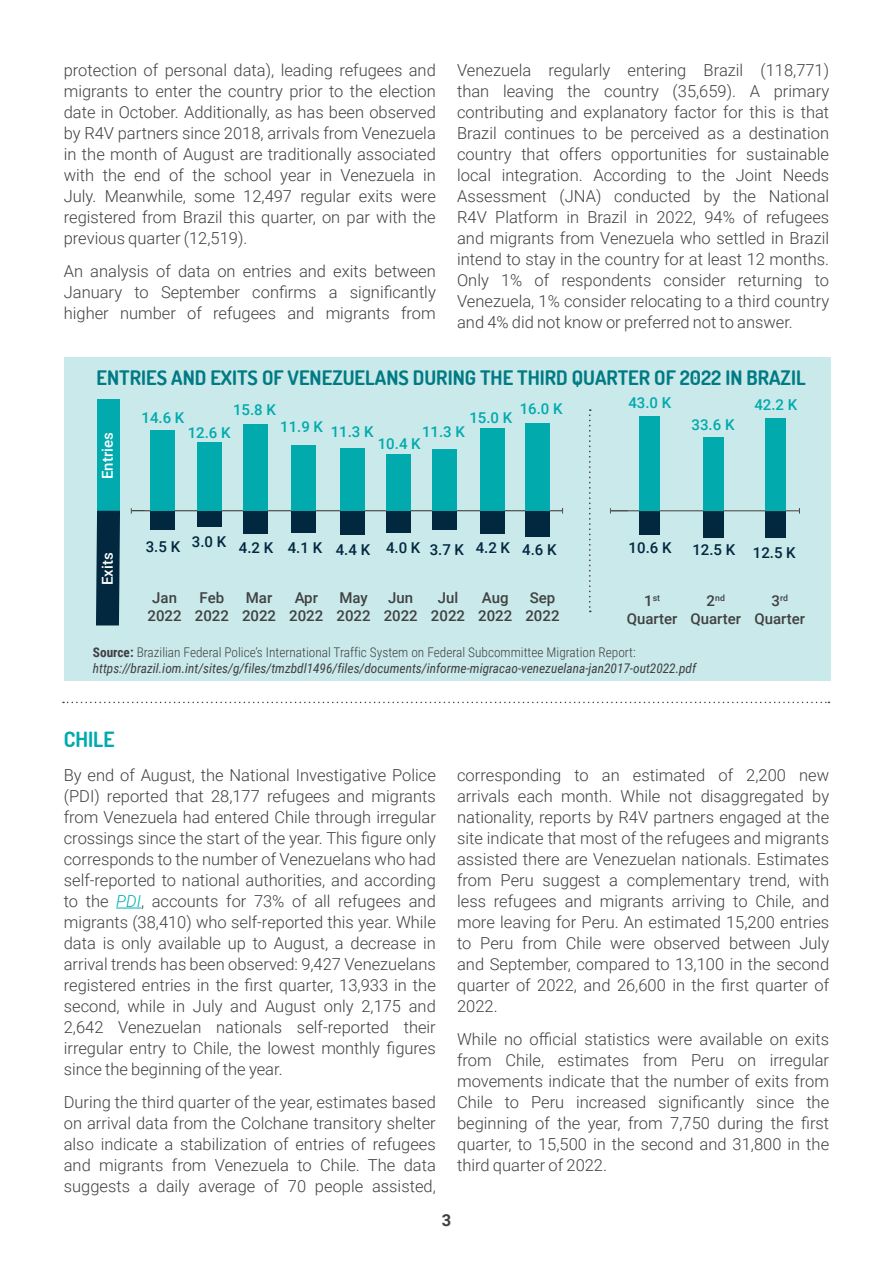
<style>
.page{position:relative;width:893px;height:1263px;background:#fff}
.page>*{position:absolute;margin:0;border:0;box-sizing:border-box;transform-origin:0 0}
.t1{font:700 21px "Dosis";color:#00aaad}
.t2{font:700 19.95px "Dosis";color:#007b83}
.t3{font:300 16.5px/21px "Roboto";color:#414042;text-align:justify}
.t4{font:700 16.5px "Roboto";color:#414042}
.t5{font:500 15px/18px "Roboto";color:#414142;text-align:center}
.t6{font:500 15px "Roboto";color:#00aaad}
.t7{font:500 15px "Roboto";color:#02283f}
.t8{font:500 15px "Roboto";color:#fff}
.t9{font:italic 13.35px/16px "Roboto Condensed";color:#414042}
.t10{font:500 8.7px "Roboto";color:#414142}
.s1{font-size:15px}
.s2{font-weight:700;font-style:normal}
.s3{font-weight:300;font-style:normal}
.s4{font-style:italic;color:#00b0b3}
</style>
<div class="page">
<div style="left:64px;top:357px;width:766px;height:323px;background:#c9e9ea"></div>
<div style="left:97px;top:399px;width:23px;height:113px;background:#00aaad"></div>
<svg style="left:96px;top:511px;width:24px;height:114px;background:#0a3046"></svg>
<div style="left:765px;top:511px;width:21px;height:27px;background:#02283f"></div>
<div style="left:703px;top:510px;width:21px;height:28px;background:#02283f"></div>
<div style="left:639px;top:511px;width:21px;height:23px;background:#02283f"></div>
<svg style="left:589px;top:409px;width:2px;height:203px"></svg>
<hr style="left:131px;top:510px;width:432px;height:1px;background:#424142">
<div style="left:480px;top:511px;width:25px;height:23px;background:#02283f"></div>
<div style="left:525px;top:511px;width:25px;height:25px;background:#02283f"></div>
<div style="left:433px;top:510px;width:24px;height:20px;background:#02283f"></div>
<div style="left:386px;top:511px;width:25px;height:22px;background:#02283f"></div>
<div style="left:340px;top:511px;width:25px;height:24px;background:#02283f"></div>
<div style="left:291px;top:510px;width:24px;height:23px;background:#02283f"></div>
<div style="left:243px;top:511px;width:25px;height:23px;background:#02283f"></div>
<div style="left:197px;top:511px;width:24px;height:16px;background:#02283f"></div>
<div style="left:151px;top:511px;width:24px;height:19px;background:#02283f"></div>
<div style="left:525px;top:423px;width:25px;height:88px;background:#00aaad"></div>
<div style="left:480px;top:429px;width:25px;height:82px;background:#00aaad"></div>
<div style="left:433px;top:449px;width:24px;height:62px;background:#00aaad"></div>
<div style="left:386px;top:454px;width:25px;height:57px;background:#00aaad"></div>
<div style="left:340px;top:449px;width:25px;height:62px;background:#00aaad"></div>
<div style="left:291px;top:445px;width:24px;height:66px;background:#00aaad"></div>
<div style="left:243px;top:424px;width:25px;height:87px;background:#00aaad"></div>
<div style="left:197px;top:442px;width:24px;height:69px;background:#00aaad"></div>
<div style="left:151px;top:431px;width:24px;height:80px;background:#00aaad"></div>
<hr style="left:610px;top:510px;width:189px;height:1px;background:#424142">
<svg style="left:610px;top:508px;width:18px;height:5px"></svg>
<div style="left:765px;top:418px;width:21px;height:93px;background:#00aaad"></div>
<div style="left:703px;top:437px;width:21px;height:74px;background:#00aaad"></div>
<div style="left:639px;top:416px;width:21px;height:95px;background:#00aaad"></div>
<svg style="left:63px;top:702px;width:766px;height:1px"></svg>
<svg style="left:116px;top:908px;width:25px;height:1px"></svg>
<p class="t3" style="left:64px;top:59px;width:374px">protection of personal data), leading refugees and migrants to enter the country prior to the election date in October. Additionally, as has been observed by R4V partners since 2018, arrivals from Venezuela in the month of August are traditionally associated with the end of the school year in Venezuela in July. Meanwhile, some 12,497 regular exits were registered from Brazil this quarter, on par with the previous quarter (12,519).</p>
<p class="t3" style="left:64px;top:260px;width:374px">An analysis of data on entries and exits between January to September confirms a significantly higher number of refugees and migrants from</p>
<p class="t3" style="left:457px;top:59px;width:374px">Venezuela regularly entering Brazil (118,771) than leaving the country (35,659). A primary contributing and explanatory factor for this is that Brazil continues to be perceived as a destination country that offers opportunities for sustainable local integration. According to the Joint Needs Assessment (JNA) conducted by the National R4V Platform in Brazil in 2022, 94% of refugees and migrants from Venezuela who settled in Brazil intend to stay in the country for at least 12 months.<br>Only 1% of respondents consider returning to Venezuela, 1% consider relocating to a third country and 4% did not know or preferred not to answer.</p>
<p class="t2" style="left:97px;top:364px;width:711px">ENTRIES AND EXITS OF VENEZUELANS DURING THE THIRD QUARTER OF 2022 IN BRAZIL</p>
<p class="t8" style="left:97px;top:479px;width:48px;rotate:-90deg">Entries</p>
<p class="t8" style="left:97px;top:585px;width:34px;rotate:-90deg">Exits</p>
<p class="t6" style="left:233px;top:399px;width:44px">15.8 K</p>
<p class="t6" style="left:469px;top:407px;width:44px">15.0 K</p>
<p class="t6" style="left:142px;top:407px;width:44px">14.6 K</p>
<p class="t6" style="left:280px;top:419px;width:95px">11.9 K 11.3 K</p>
<p class="t6" style="left:422px;top:421px;width:44px">11.3 K</p>
<p class="t6" style="left:188px;top:423px;width:44px">12.6 K</p>
<p class="t6" style="left:378px;top:433px;width:44px">10.4 K</p>
<p class="t6" style="left:520px;top:398px;width:44px">16.0 K</p>
<p class="t6" style="left:628px;top:392px;width:44px">43.0 K</p>
<p class="t6" style="left:692px;top:414px;width:44px">33.6 K</p>
<p class="t6" style="left:754px;top:394px;width:44px">42.2 K</p>
<p class="t7" style="left:146px;top:537px;width:412px">3.5 K 3.0 K 4.2 K 4.1 K 4.4 K 4.0 K 3.7 K 4.2 K 4.6 K</p>
<p class="t7" style="left:629px;top:537px;width:44px">10.6 K</p>
<p class="t5" style="left:148px;top:588px;width:36px">Jan<br>2022</p>
<p class="t5" style="left:195px;top:588px;width:36px">Feb<br>2022</p>
<p class="t5" style="left:242px;top:588px;width:36px;text-align:left">Mar<br>2022</p>
<p class="t5" style="left:289px;top:588px;width:36px">Apr<br>2022</p>
<p class="t5" style="left:337px;top:588px;width:36px;text-align:left">May<br>2022</p>
<p class="t5" style="left:384px;top:588px;width:36px">Jun<br>2022</p>
<p class="t5" style="left:431px;top:588px;width:36px">Jul<br>2022</p>
<p class="t5" style="left:478px;top:588px;width:36px;text-align:left">Aug<br>2022</p>
<p class="t5" style="left:525px;top:588px;width:36px;text-align:left">Sep<br>2022</p>
<p class="t10" style="left:644px;top:591px;width:17px"><span class="s1">1</span>st</p>
<p class="t5" style="left:627px;top:609px;width:52px">Quarter</p>
<p class="t7" style="left:692px;top:541px;width:105px">12.5 K 12.5 K</p>
<p class="t10" style="left:707px;top:591px;width:20px"><span class="s1">2</span>nd</p>
<p class="t5" style="left:690px;top:609px;width:52px">Quarter</p>
<p class="t10" style="left:772px;top:591px;width:18px"><span class="s1">3</span>rd</p>
<p class="t5" style="left:754px;top:609px;width:52px">Quarter</p>
<p class="t9" style="left:93px;top:643px;width:605px"><span class="s2">Source:</span> <span class="s3">Brazilian Federal Police’s International Traffic System on Federal Subcommittee Migration Report: </span>https://brazil.iom.int/sites/g/files/tmzbdl1496/files/documents/informe-migracao-venezuelana-jan2017-out2022.pdf</p>
<p class="t1" style="left:64px;top:726px;width:52px">CHILE</p>
<p class="t3" style="left:64px;top:764px;width:374px">By end of August, the National Investigative Police (PDI) reported that 28,177 refugees and migrants from Venezuela had entered Chile through irregular crossings since the start of the year. This figure only corresponds to the number of Venezuelans who had self-reported to national authorities, and according to the <span class="s4">PDI</span>, accounts for 73% of all refugees and migrants (38,410) who self-reported this year. While data is only available up to August, a decrease in arrival trends has been observed: 9,427 Venezuelans registered entries in the first quarter, 13,933 in the second, while in July and August only 2,175 and 2,642 Venezuelan nationals self-reported their irregular entry to Chile, the lowest monthly figures since the beginning of the year.</p>
<p class="t3" style="left:64px;top:1091px;width:374px">During the third quarter of the year, estimates based on arrival data from the Colchane transitory shelter also indicate a stabilization of entries of refugees and migrants from Venezuela to Chile. The data suggests a daily average of 70 people assisted,</p>
<p class="t3" style="left:457px;top:764px;width:374px">corresponding to an estimated of 2,200 new arrivals each month. While not disaggregated by nationality, reports by R4V partners engaged at the site indicate that most of the refugees and migrants assisted there are Venezuelan nationals. Estimates from Peru suggest a complementary trend, with less refugees and migrants arriving to Chile, and more leaving for Peru. An estimated 15,200 entries to Peru from Chile were observed between July and September, compared to 13,100 in the second quarter of 2022, and 26,600 in the first quarter of 2022.</p>
<p class="t3" style="left:457px;top:1028px;width:374px">While no official statistics were available on exits from Chile, estimates from Peru on irregular movements indicate that the number of exits from Chile to Peru increased significantly since the beginning of the year, from 7,750 during the first quarter, to 15,500 in the second and 31,800 in the third quarter of 2022.</p>
<p class="t4" style="left:442px;top:1209px;width:11px">3</p>
</div>
